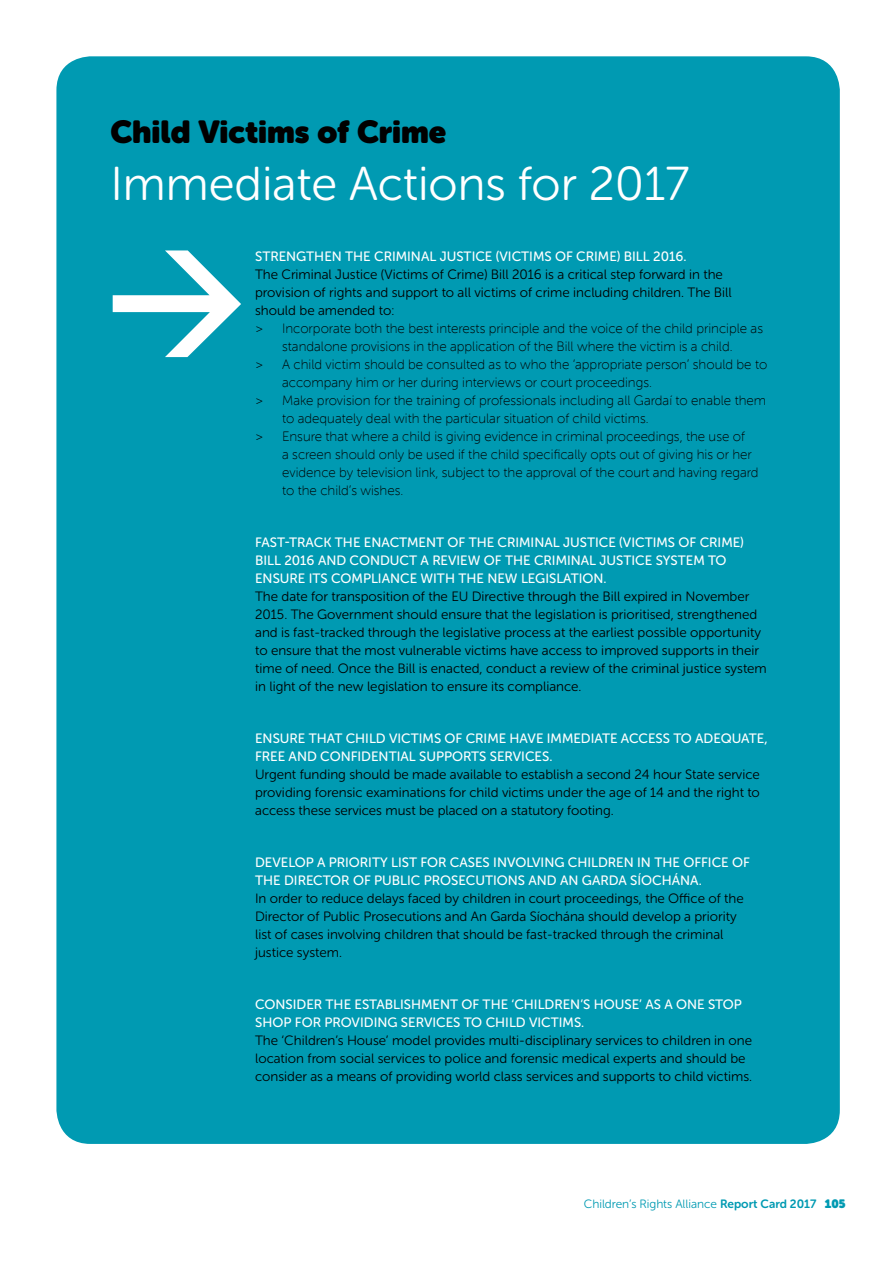
<style>
.page{position:relative;width:893px;height:1263px;background:#fff}
.page>*{position:absolute;margin:0;border:0;box-sizing:border-box;transform-origin:0 0}
.t1{font:47.4px "Museo Sans Rounded 300";color:#fff}
.t2{font:31.5px "Museo Sans Rounded";color:#000}
.t3{font:13.5px/18px "Museo Sans Rounded 300";color:#000}
.t4{font:13.5px "Museo Sans Rounded 100";color:#000}
.t5{font:13.5px/18px "Museo Sans Rounded 500";color:#fff}
.t6{font:12px "Museo Sans Rounded 300";color:#009ab2}
.s1{font-family:"Museo Sans Rounded 700"}
.s2{font-family:"Museo Sans Rounded"}
</style>
<div class="page">
<div style="left:56px;top:56px;width:784px;height:1088px;background:#009ab2;border-radius:34px"></div>
<svg style="left:113px;top:250px;width:128px;height:107px"></svg>
<h2 class="t2" style="left:111px;top:113px;width:337px">Child Victims of Crime</h2>
<h1 class="t1" style="left:111px;top:158px;width:580px">I mmediate Actions for 2017</h1>
<p class="t5" style="left:255px;top:247px;width:433px">STRENGTHEN THE CRIMINAL JUSTICE (VICTIMS OF CRIME) BILL 2016.</p>
<p class="t3" style="left:255px;top:265px;width:478px">The Criminal Justice (Victims of Crime) Bill 2016 is a critical step forward in the provision of rights and support to all victims of crime including children. The Bill should be amended to:</p>
<p class="t4" style="left:255px;top:321px;width:509px">&gt; Incorporate both the best interests principle and the voice of the child principle as</p>
<p class="t4" style="left:282px;top:339px;width:452px">standalone provisions in the application of the Bill where the victim is a child.</p>
<p class="t4" style="left:255px;top:357px;width:514px">&gt; A child victim should be consulted as to who the ‘appropriate person’ should be to</p>
<p class="t4" style="left:282px;top:375px;width:371px">accompany him or her during interviews or court proceedings.</p>
<p class="t4" style="left:255px;top:393px;width:512px">&gt; Make provision for the training of professionals including all Gardaí to enable them</p>
<p class="t4" style="left:282px;top:411px;width:368px">to adequately deal with the particular situation of child victims.</p>
<p class="t4" style="left:255px;top:429px;width:491px">&gt; Ensure that where a child is giving evidence in criminal proceedings, the use of</p>
<p class="t4" style="left:282px;top:447px;width:471px">a screen should only be used if the child specifically opts out of giving his or her</p>
<p class="t4" style="left:282px;top:465px;width:478px">evidence by television link, subject to the approval of the court and having regard</p>
<p class="t4" style="left:282px;top:483px;width:123px">to the child’s wishes.</p>
<p class="t5" style="left:255px;top:533px;width:490px">FAST-TRACK THE ENACTMENT OF THE CRIMINAL JUSTICE (VICTIMS OF CRIME)<br>BILL 2016 AND CONDUCT A REVIEW OF THE CRIMINAL JUSTICE SYSTEM TO<br>ENSURE ITS COMPLIANCE WITH THE NEW LEGISLATION.</p>
<p class="t3" style="left:255px;top:587px;width:513px">The date for transposition of the EU Directive through the Bill expired in November 2015. The Government should ensure that the legislation is prioritised, strengthened and is fast-tracked through the legislative process at the earliest possible opportunity to ensure that the most vulnerable victims have access to improved supports in their time of need. Once the Bill is enacted, conduct a review of the criminal justice system in light of the new legislation to ensure its compliance.</p>
<p class="t5" style="left:255px;top:729px;width:375px">ENSURE THAT CHILD VICTIMS OF CRIME HAVE IMMEDIATE ACCESS</p>
<p class="t5" style="left:673px;top:729px;width:96px">TO ADEQUATE,</p>
<p class="t5" style="left:255px;top:747px;width:299px">FREE AND CONFIDENTIAL SUPPORTS SERVICES.</p>
<p class="t3" style="left:255px;top:765px;width:506px;text-align:justify">U rgent funding should be made available to establish a second 24 hour State service providing forensic examinations for child victims under the age of 14 and the right to access these services must be placed on a statutory footing.</p>
<p class="t5" style="left:255px;top:853px;width:204px">DEVELOP A PRIORITY LIST FOR CASES</p>
<p class="t5" style="left:255px;top:853px;width:495px;text-indent:238px">INVOLVING CHILDREN IN THE OFFICE OF<br>THE DIRECTOR OF PUBLIC PROSECUTIONS AND AN GARDA SÍOCHÁNA.</p>
<p class="t3" style="left:255px;top:889px;width:490px">I n order to reduce delays faced by children in court proceedings, the Office of the Director of Public Prosecutions and An Garda Síochána should develop a priority list of cases involving children that should be fast-tracked through the criminal justice system.</p>
<p class="t5" style="left:255px;top:995px;width:488px">CONSIDER THE ESTABLISHMENT OF THE ‘CHILDREN’S HOUSE’ AS A ONE STOP<br>SHOP FOR PROVIDING SERVICES</p>
<p class="t5" style="left:464px;top:1013px;width:122px">TO CHILD VICTIMS.</p>
<p class="t3" style="left:255px;top:1031px;width:498px">The ‘Children’s House’ model provides multi-disciplinary services to children in one location from social services to police and forensic medical experts and should be consider as a means of providing world class services and supports to child victims.</p>
<p class="t6" style="left:584px;top:1197px;width:263px">Children’s Rights Alliance <span class="s1">Report Card 2017</span> <span class="s2">105</span></p>
</div>
